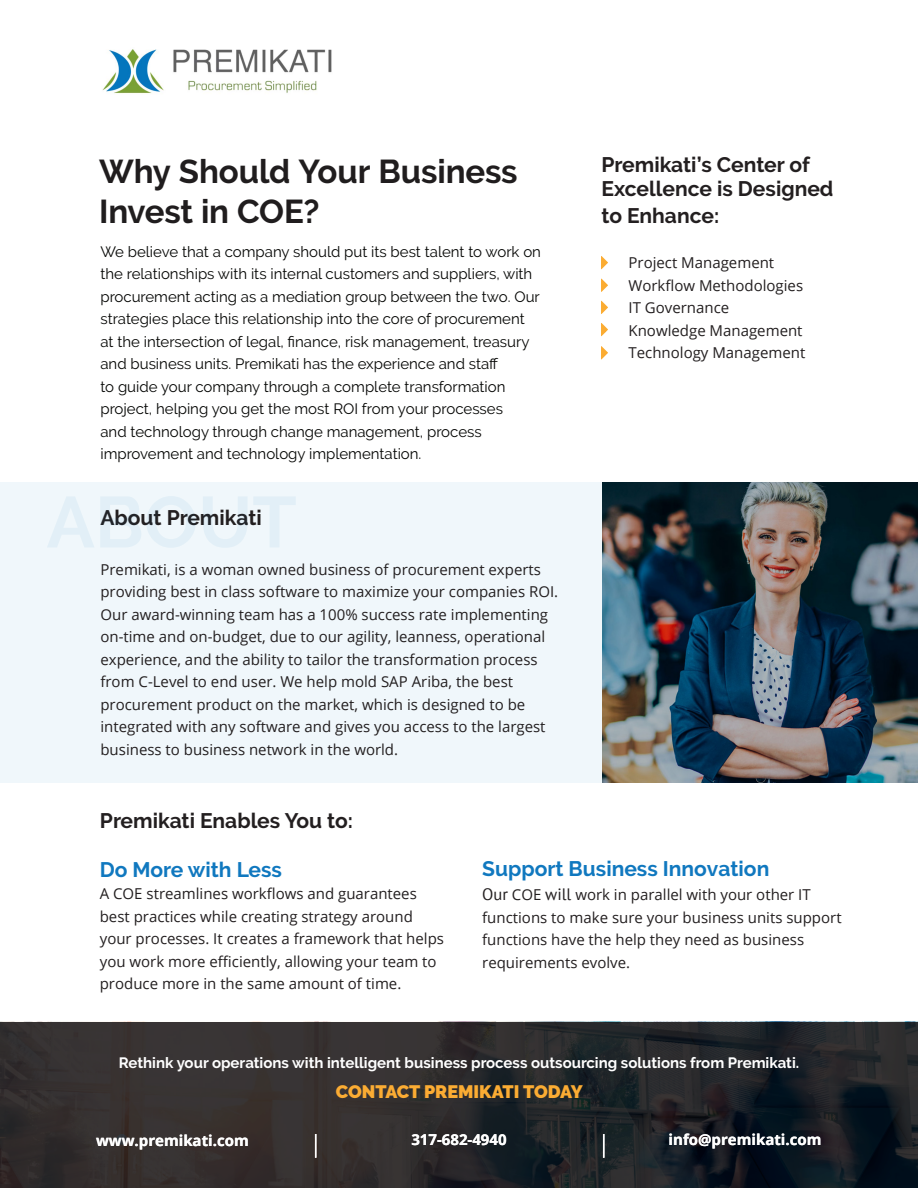
<style>
.page{position:relative;width:918px;height:1188px;background:#fff}
.page>*{position:absolute;margin:0;border:0;box-sizing:border-box;transform-origin:0 0}
.t1{font:700 33px/39.6px "Raleway";letter-spacing:-.005em;color:#201d1e}
.t2{font:700 21px "Raleway";color:#231f20}
.t3{font:700 21px "Raleway";color:#1078bf}
.t4{font:900 18px "Raleway";color:#fbac33}
.t5{font:15px/22.5px "Open Sans";color:#231f20}
.t6{font:15px/22.5px "Raleway";color:#040503}
.t7{font:700 15px "Raleway";color:#fff}
.t8{font:700 15px "Open Sans";color:#fff}
.s1{font-family:"PT Sans";font-size:16.5px}
</style>
<div class="page">
<svg style="left:0;top:1022px;width:918px;height:166px;background:#28282b"></svg>
<div style="left:0;top:482px;width:603px;height:301px;background:#f0f7fb"></div>
<div style="left:117px;top:1134px;width:10px;height:11px;background:#31363b;border-radius:50%"></div>
<svg style="left:48px;top:496px;width:248px;height:52px"></svg>
<svg style="left:315px;top:1134px;width:1px;height:24px"></svg>
<svg style="left:603px;top:1134px;width:1px;height:24px"></svg>
<img style="left:603px;top:482px;width:315px;height:301px">
<svg style="left:601px;top:256px;width:7px;height:13px"></svg>
<svg style="left:601px;top:279px;width:7px;height:13px"></svg>
<svg style="left:601px;top:301px;width:7px;height:13px"></svg>
<svg style="left:601px;top:323px;width:7px;height:13px"></svg>
<svg style="left:601px;top:346px;width:7px;height:13px"></svg>
<img style="left:102px;top:49px;width:230px;height:45px">
<p class="t1" style="left:99px;top:152px;width:420px">Why Should Your Business<br>Invest in COE?</p>
<p class="t6" style="left:100px;top:240px;width:442px">We believe that a company should put its best talent to work on the relationships with its internal customers and suppliers, with procurement acting as a mediation group between the two. Our strategies place this relationship into the core of procurement at the intersection of legal, finance, risk management, treasury and business units. Premikati has the experience and staff<br>to guide your company through a complete transformation project, helping you get the most ROI from your processes<br>and technology through change management, process improvement and technology implementation.</p>
<p class="t2" style="left:100px;top:506px;width:163px">About Premikati</p>
<p class="t5" style="left:100px;top:557px;width:459px">Premikati, is a woman owned business of procurement experts providing best in class software to maximize your companies ROI.<br>Our award-winning team has a 100% success rate implementing on-time and on-budget, due to our agility, leanness, operational experience, and the ability to tailor the transformation process from C-Level to end user. We help mold SAP Ariba, the best procurement product on the market, which is designed to be integrated with any software and gives you access to the largest business to business network in the world.</p>
<p class="t2" style="left:602px;top:153px;width:210px">Premikati’s Center of</p>
<p class="t2" style="left:602px;top:177px;width:233px">Excellence is Designed</p>
<p class="t2" style="left:602px;top:204px;width:119px">to Enhance:</p>
<p class="t5" style="left:602px;top:251px;width:174px">• Project Management</p>
<p class="t5" style="left:602px;top:273px;width:203px">• Workflow Methodologies</p>
<p class="t5" style="left:602px;top:296px;width:129px">• IT Governance</p>
<p class="t5" style="left:602px;top:318px;width:203px">• Knowledge Management</p>
<p class="t5" style="left:602px;top:341px;width:205px">• Technology Management</p>
<p class="t2" style="left:100px;top:809px;width:255px">Premikati Enables You to:</p>
<p class="t3" style="left:100px;top:857px;width:184px">Do More with Less</p>
<p class="t5" style="left:100px;top:882px;width:346px">A COE streamlines workflows and guarantees best practices while creating strategy around your processes. It creates a framework that helps you work more efficiently, allowing your team to produce more in the same amount of time.</p>
<p class="t3" style="left:482px;top:856px;width:289px">Support Business Innovation</p>
<p class="t5" style="left:482px;top:882px;width:361px"><span class="s1">Our</span> COE <span class="s1">will</span> work in parallel with your other IT functions to make sure your business units support functions have the help they need as business requirements evolve.</p>
<p class="t7" style="left:119px;top:1055px;width:682px">Rethink your operations with intelligent business process outsourcing solutions from Premikati.</p>
<p class="t4" style="left:336px;top:1081px;width:249px">CONTACT PREMIKATI TODAY</p>
<p class="t8" style="left:96px;top:1130px;width:154px">www.premikati.com</p>
<p class="t8" style="left:411px;top:1129px;width:97px">317-682-4940</p>
<p class="t8" style="left:669px;top:1129px;width:154px">info@premikati.com</p>
</div>
